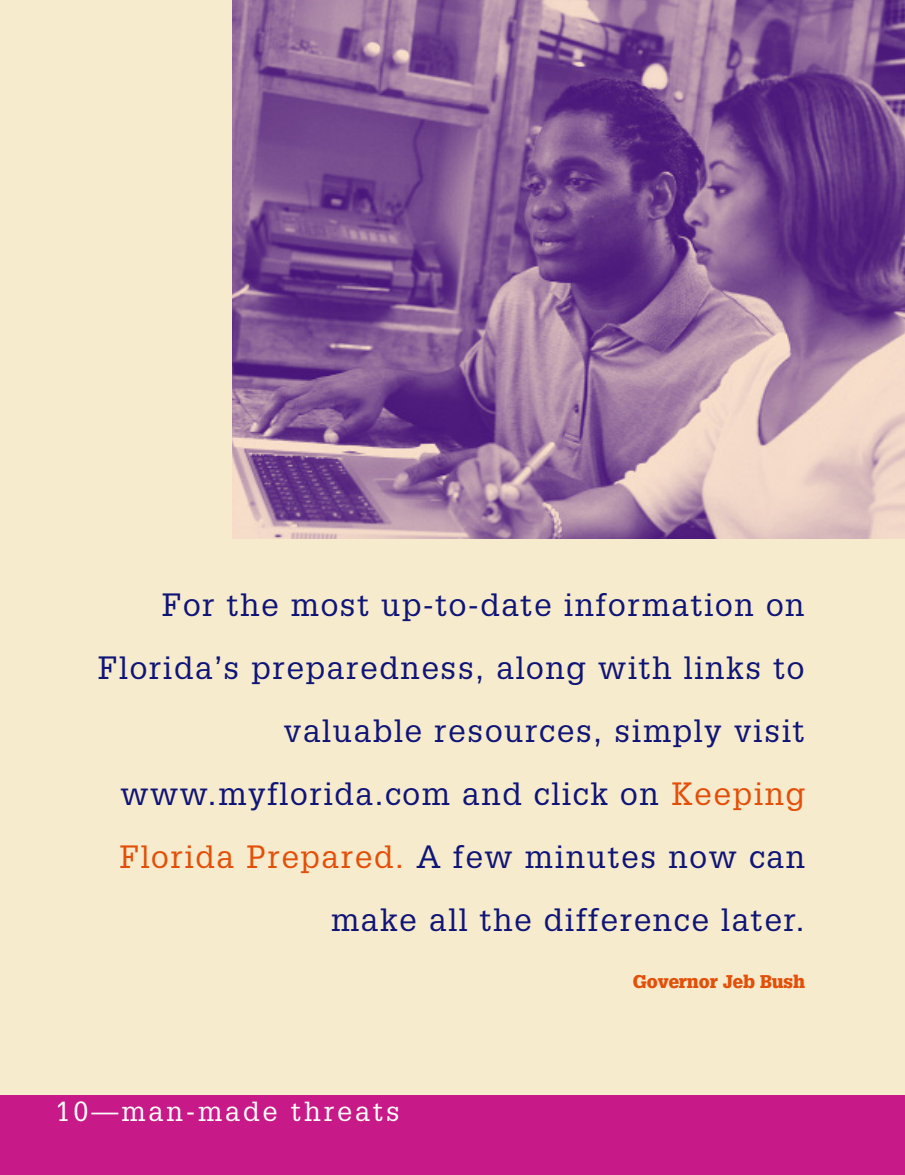
<style>
.page{position:relative;width:905px;height:1175px;background:#fff}
.page>*{position:absolute;margin:0;border:0;box-sizing:border-box;transform-origin:0 0}
.t1{font:31.5px/63px "Glypha";letter-spacing:.055em;color:#0f1477;text-align:right}
.t2{font:27px "Glypha";letter-spacing:.11em;color:#fff}
.t3{font:900 18px "Glypha";color:#e34f09}
.s1{color:#e34f09}
</style>
<div class="page">
<div style="left:0;top:0;width:904px;height:1173px;background:#f7ebcd"></div>
<div style="left:0;top:1095px;width:904px;height:79px;background:#c81989"></div>
<img style="left:232px;top:0;width:672px;height:539px">
<p class="t1" style="left:98px;top:573px;width:708px">For the most up-to-date information on Florida’s preparedness, along with links to valuable resources, simply visit www.myflorida.com and click on <span class="s1">Keeping Florida Prepared.</span> A few minutes now can make all the difference later.</p>
<p class="t2" style="left:56px;top:1096px;width:346px">10—man-made threats</p>
<p class="t3" style="left:633px;top:974px;width:174px">Governor Jeb Bush</p>
</div>
